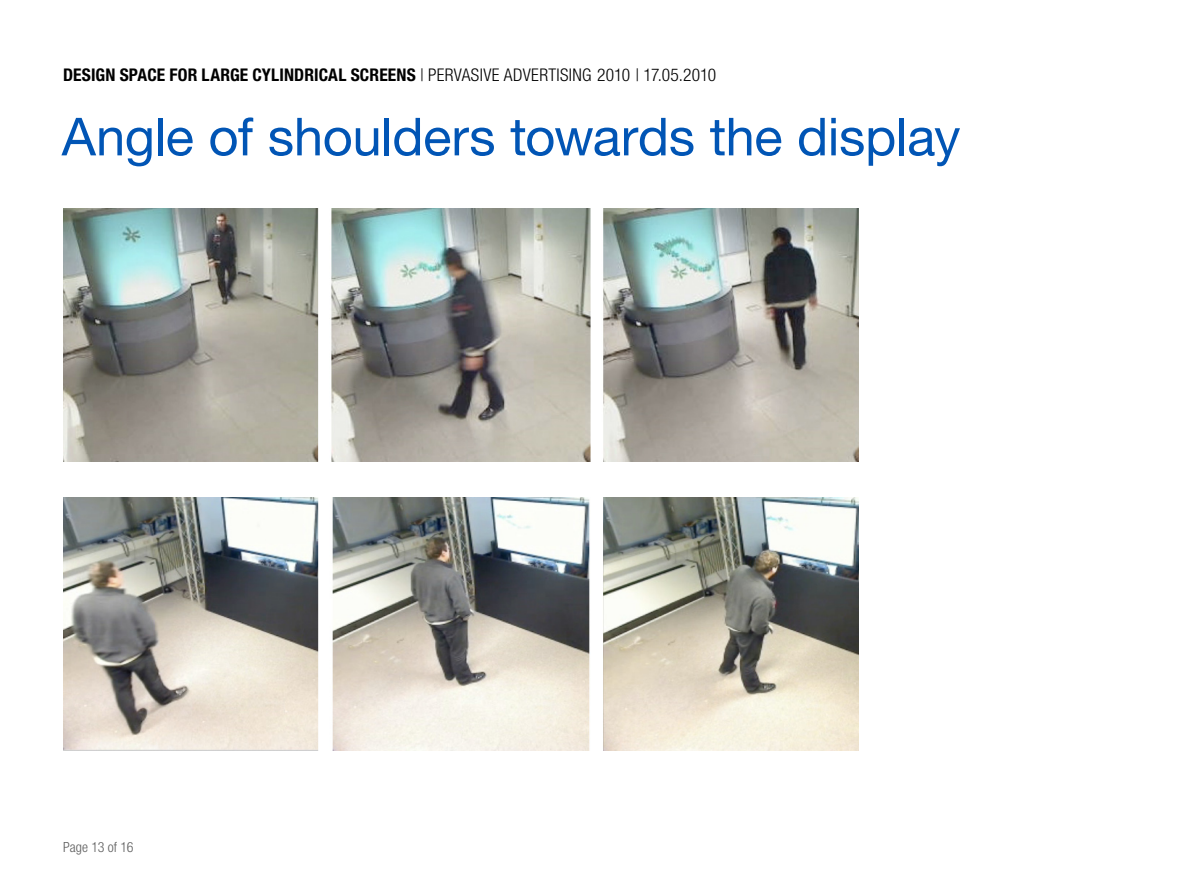
<style>
.page{position:relative;width:1191px;height:895px;background:#fff}
.page>*{position:absolute;margin:0;border:0;box-sizing:border-box;transform-origin:0 0}
.t1{font:52.5px "Helvetica Neue";letter-spacing:-.01em;color:#0155b5}
.t2{font:700 condensed 17.5px "Helvetica Neue";letter-spacing:.005em;color:#000}
.t3{font:300 condensed 14px "Helvetica Neue";letter-spacing:.005em;color:#5e5e5e}
.s1{font-weight:300}
</style>
<div class="page">
<img style="left:63px;top:209px;width:795px;height:253px">
<img style="left:63px;top:497px;width:795px;height:253px">
<p class="t2" style="left:63px;top:64px;width:654px">DESIGN SPACE FOR LARGE CYLINDRICAL SCREENS <span class="s1">| PERVASIVE ADVERTISING 2010 | 17.05.2010</span></p>
<p class="t1" style="left:62px;top:105px;width:900px">Angle of shoulders towards the display</p>
<p class="t3" style="left:63px;top:839px;width:72px">Page 13 of 16</p>
</div>
